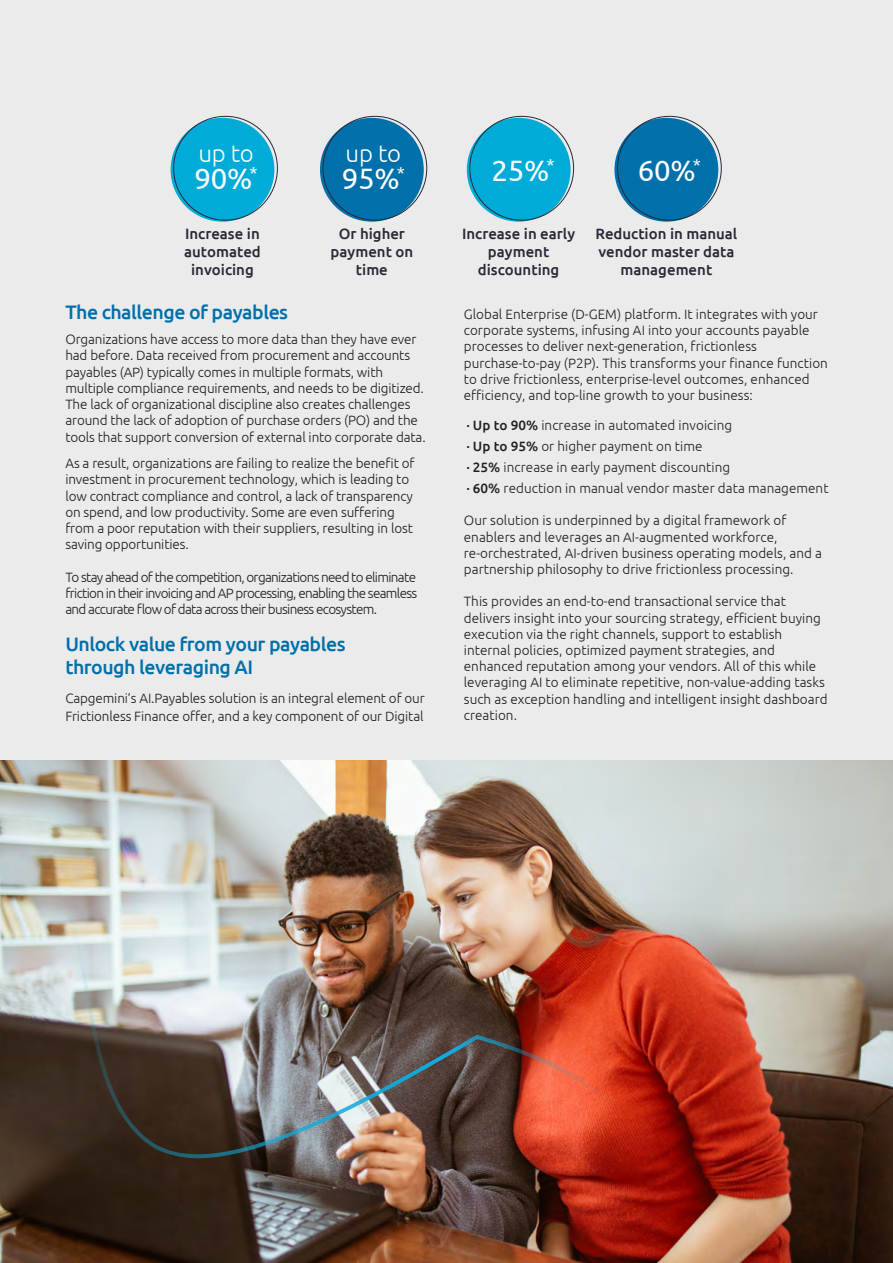
<style>
.page{position:relative;width:893px;height:1263px;background:#ebebeb}
.page>*{position:absolute;margin:0;border:0;box-sizing:border-box;transform-origin:0 0}
.t1{font:29.4px "Ubuntu";letter-spacing:-.01em;color:#fff}
.t2{font:300 24px "Ubuntu";letter-spacing:-.01em;color:#fff}
.t3{font:500 19.5px/23.4px "Ubuntu";letter-spacing:-.025em;color:#0070ab}
.t4{font:500 15px/18px "Ubuntu";color:#272936;text-align:center}
.t5{font:300 13.5px/16.2px "Ubuntu";letter-spacing:.005em;color:#1d1d1b}
.t6{font:300 13.5px/21px "Ubuntu";letter-spacing:.005em;color:#231f20}
.s1{font-weight:500}
</style>
<div class="page">
<img style="left:0;top:760px;width:893px;height:503px">
<img style="left:28px;top:836px;width:639px;height:356px">
<div style="left:171px;top:118px;width:103px;height:104px;background:#00abd8;border-radius:50%"></div>
<div style="left:320px;top:118px;width:104px;height:104px;background:#0070aa;border-radius:50%"></div>
<div style="left:467px;top:118px;width:104px;height:104px;background:#00abd8;border-radius:50%"></div>
<div style="left:614px;top:118px;width:104px;height:104px;background:#0070aa;border-radius:50%"></div>
<h2 class="t2" style="left:198px;top:139px;width:57px">up to</h2>
<h1 class="t1" style="left:194px;top:160px;width:65px">90%<sup>*</sup></h1>
<h2 class="t2" style="left:346px;top:139px;width:57px">up to</h2>
<h1 class="t1" style="left:342px;top:160px;width:65px">95%<sup>*</sup></h1>
<h1 class="t1" style="left:491px;top:153px;width:65px">25%<sup>*</sup></h1>
<h1 class="t1" style="left:638px;top:153px;width:65px">60%<sup>*</sup></h1>
<p class="t4" style="left:184px;top:224px;width:78px">Increase in automated invoicing</p>
<p class="t4" style="left:331px;top:224px;width:84px">Or higher payment on time</p>
<p class="t4" style="left:462px;top:224px;width:115px">Increase in early payment discounting</p>
<p class="t4" style="left:595px;top:224px;width:143px">Reduction in manual vendor master data management</p>
<h3 class="t3" style="left:65px;top:299px;width:224px">The challenge of payables</h3>
<p class="t5" style="left:65px;top:331px;width:362px">Organizations have access to more data than they have ever had before. Data received from procurement and accounts payables (AP) typically comes in multiple formats, with multiple compliance requirements, and needs to be digitized.<br>The lack of organizational discipline also creates challenges around the lack of adoption of purchase orders (PO) and the tools that support conversion of external into corporate data.</p>
<p class="t5" style="left:65px;top:455px;width:351px">As a result, organizations are failing to realize the benefit of investment in procurement technology, which is leading to low contract compliance and control, a lack of transparency on spend, and low productivity. Some are even suffering from a poor reputation with their suppliers, resulting in lost saving opportunities.</p>
<p class="t5" style="left:65px;top:568px;width:353px;text-align:justify">To stay ahead of the competition, organizations need to eliminate friction in their invoicing and AP processing, enabling the seamless and accurate flow of data across their business ecosystem.</p>
<h3 class="t3" style="left:65px;top:632px;width:282px">Unlock value from your payables through leveraging AI</h3>
<p class="t5" style="left:65px;top:688px;width:361px;line-height:18px">Capgemini’s AI.Payables solution is an integral element of our<br>Frictionless Finance offer, and a key component of our Digital</p>
<p class="t5" style="left:464px;top:306px;width:366px">Global Enterprise (D-GEM) platform. It integrates with your corporate systems, infusing AI into your accounts payable processes to deliver next-generation, frictionless purchase-to-pay (P2P). This transforms your finance function to drive frictionless, enterprise-level outcomes, enhanced efficiency, and top-line growth to your business:</p>
<p class="t6" style="left:467px;top:414px;width:363px"><span class="s1">· Up to 90%</span> increase in automated invoicing<br><span class="s1">· Up to 95%</span> or higher payment on time<br><span class="s1">· 25%</span> increase in early payment discounting<br><span class="s1">· 60%</span> reduction in manual vendor master data management</p>
<p class="t5" style="left:464px;top:512px;width:360px">Our solution is underpinned by a digital framework of enablers and leverages an AI-augmented workforce, re-orchestrated, AI-driven business operating models, and a partnership philosophy to drive frictionless processing.</p>
<p class="t5" style="left:464px;top:593px;width:365px">This provides an end-to-end transactional service that delivers insight into your sourcing strategy, efficient buying execution via the right channels, support to establish internal policies, optimized payment strategies, and enhanced reputation among your vendors. All of this while leveraging AI to eliminate repetitive, non-value-adding tasks such as exception handling and intelligent insight dashboard creation.</p>
</div>
